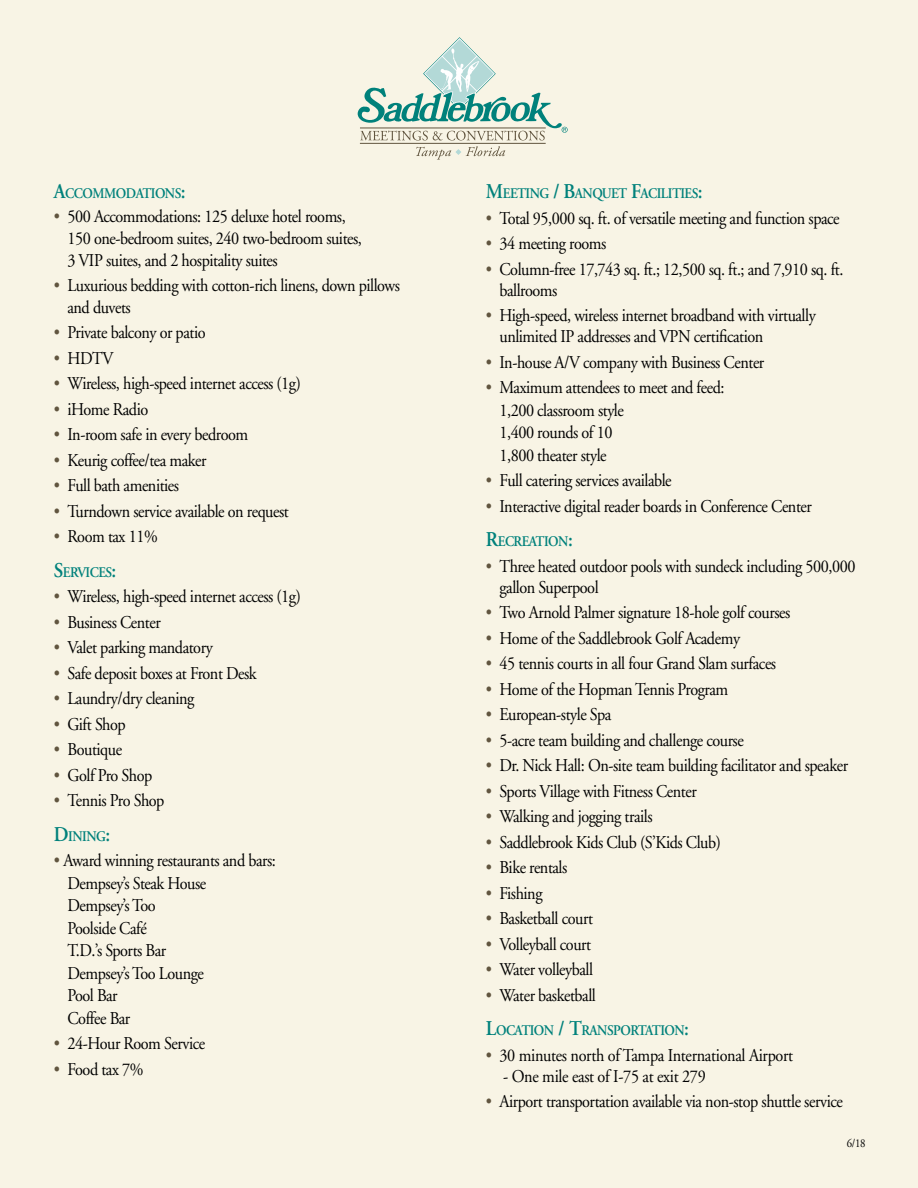
<style>
.page{position:relative;width:918px;height:1188px;background:#f8f4e5}
.page>*{position:absolute;margin:0;border:0;box-sizing:border-box;transform-origin:0 0}
.t1{font:18px/22.5px "Adobe Garamond";letter-spacing:-.03em;color:#000;scale:.9 1}
.t2{font:600 14.7px "Adobe Garamond";letter-spacing:-.04em;color:#00817b;scale:.9 1}
.t3{font:12px "Adobe Garamond";color:#000;scale:.9 1}
.s1{font-size:21px}
.s2{color:#61553f}
</style>
<div class="page">
<hr style="left:360px;top:143px;width:186px;height:1px;background:#61553f">
<svg style="left:358px;top:37px;width:210px;height:103px"></svg>
<svg style="left:416px;top:146px;width:89px;height:14px"></svg>
<p class="t2" style="left:54px;top:185px;width:148px"><span class="s1">A</span>CCOMMODATIONS<span class="s1">:</span></p>
<p class="t1" style="left:67px;top:206px;width:329px;line-height:21.8px;text-indent:-13px"><span class="s2">•</span> 500 Accommodations: 125 deluxe hotel rooms,<br>150 one-bedroom suites, 240 two-bedroom suites,<br>3 VIP suites, and 2 hospitality suites</p>
<p class="t1" style="left:67px;top:275px;width:371px;line-height:21.8px;text-indent:-13px"><span class="s2">•</span> Luxurious bedding with cotton-rich linens, down pillows and duvets</p>
<p class="t1" style="left:54px;top:322px;width:170px"><span class="s2">•</span> Private balcony or patio</p>
<p class="t1" style="left:54px;top:347px;width:68px"><span class="s2">•</span> HDTV</p>
<p class="t1" style="left:54px;top:373px;width:276px"><span class="s2">•</span> Wireless, high-speed internet access (1g)</p>
<p class="t1" style="left:54px;top:398px;width:106px"><span class="s2">•</span> iHome Radio</p>
<p class="t1" style="left:54px;top:424px;width:217px"><span class="s2">•</span> In-room safe in every bedroom</p>
<p class="t1" style="left:54px;top:449px;width:171px"><span class="s2">•</span> Keurig coffee/tea maker</p>
<p class="t1" style="left:54px;top:475px;width:141px"><span class="s2">•</span> Full bath amenities</p>
<p class="t1" style="left:54px;top:500px;width:262px"><span class="s2">•</span> Turndown service available on request</p>
<p class="t1" style="left:54px;top:526px;width:117px"><span class="s2">•</span> Room tax 11%</p>
<p class="t2" style="left:54px;top:564px;width:71px"><span class="s1">S</span>ERVICES<span class="s1">:</span></p>
<p class="t1" style="left:54px;top:586px;width:276px"><span class="s2">•</span> Wireless, high-speed internet access (1g)</p>
<p class="t1" style="left:54px;top:611px;width:120px"><span class="s2">•</span> Business Center</p>
<p class="t1" style="left:54px;top:637px;width:178px"><span class="s2">•</span> Valet parking mandatory</p>
<p class="t1" style="left:54px;top:662px;width:227px"><span class="s2">•</span> Safe deposit boxes at Front Desk</p>
<p class="t1" style="left:54px;top:688px;width:157px"><span class="s2">•</span> Laundry/dry cleaning</p>
<p class="t1" style="left:54px;top:713px;width:81px"><span class="s2">•</span> Gift Shop</p>
<p class="t1" style="left:54px;top:739px;width:77px"><span class="s2">•</span> Boutique</p>
<p class="t1" style="left:54px;top:764px;width:111px"><span class="s2">•</span> Golf Pro Shop</p>
<p class="t1" style="left:54px;top:790px;width:124px"><span class="s2">•</span> Tennis Pro Shop</p>
<p class="t2" style="left:54px;top:828px;width:64px"><span class="s1">D</span>INING<span class="s1">:</span></p>
<p class="t1" style="left:67px;top:850px;width:233px;text-indent:-13px"><span class="s2">•</span> Award winning restaurants and bars:<br>Dempsey’s Steak House<br>Dempsey’s Too<br>Poolside Café<br>T.D.’s Sports Bar<br>Dempsey’s Too Lounge<br>Pool Bar<br>Coffee Bar</p>
<p class="t1" style="left:54px;top:1033px;width:170px"><span class="s2">•</span> 24-Hour Room Service</p>
<p class="t1" style="left:54px;top:1058px;width:101px"><span class="s2">•</span> Food tax 7%</p>
<p class="t2" style="left:486px;top:185px;width:242px"><span class="s1">M</span>EETING <span class="s1">/ B</span>ANQUET <span class="s1">F</span>ACILITIES<span class="s1">:</span></p>
<p class="t1" style="left:486px;top:207px;width:394px"><span class="s2">•</span> Total 95,000 sq. ft. of versatile meeting and function space</p>
<p class="t1" style="left:486px;top:233px;width:135px"><span class="s2">•</span> 34 meeting rooms</p>
<p class="t1" style="left:499px;top:259px;width:384px;line-height:21px;text-indent:-13px"><span class="s2">•</span> Column-free 17,743 sq. ft.; 12,500 sq. ft.; and 7,910 sq. ft. ballrooms</p>
<p class="t1" style="left:499px;top:305px;width:353px;line-height:21px;text-indent:-13px"><span class="s2">•</span> High-speed, wireless internet broadband with virtually unlimited IP addresses and VPN certification</p>
<p class="t1" style="left:486px;top:351px;width:311px"><span class="s2">•</span> In-house A/V company with Business Center</p>
<p class="t1" style="left:499px;top:377px;width:252px;text-indent:-13px"><span class="s2">•</span> Maximum attendees to meet and feed:<br>1,200 classroom style<br>1,400 rounds of 10<br>1,800 theater style</p>
<p class="t1" style="left:486px;top:470px;width:208px"><span class="s2">•</span> Full catering services available</p>
<p class="t1" style="left:486px;top:495px;width:364px"><span class="s2">•</span> Interactive digital reader boards in Conference Center</p>
<p class="t2" style="left:486px;top:533px;width:98px"><span class="s1">R</span>ECREATION<span class="s1">:</span></p>
<p class="t1" style="left:499px;top:556px;width:397px;line-height:21px;text-indent:-13px"><span class="s2">•</span> Three heated outdoor pools with sundeck including 500,000 gallon Superpool</p>
<p class="t1" style="left:486px;top:602px;width:340px"><span class="s2">•</span> Two Arnold Palmer signature 18-hole golf courses</p>
<p class="t1" style="left:486px;top:627px;width:284px"><span class="s2">•</span> Home of the Saddlebrook Golf Academy</p>
<p class="t1" style="left:486px;top:653px;width:324px"><span class="s2">•</span> 45 tennis courts in all four Grand Slam surfaces</p>
<p class="t1" style="left:486px;top:678px;width:271px"><span class="s2">•</span> Home of the Hopman Tennis Program</p>
<p class="t1" style="left:486px;top:704px;width:141px"><span class="s2">•</span> European-style Spa</p>
<p class="t1" style="left:486px;top:729px;width:288px"><span class="s2">•</span> 5-acre team building and challenge course</p>
<p class="t1" style="left:486px;top:755px;width:404px"><span class="s2">•</span> Dr. Nick Hall: On-site team building facilitator and speaker</p>
<p class="t1" style="left:486px;top:780px;width:236px"><span class="s2">•</span> Sports Village with Fitness Center</p>
<p class="t1" style="left:486px;top:806px;width:187px"><span class="s2">•</span> Walking and jogging trails</p>
<p class="t1" style="left:486px;top:831px;width:263px"><span class="s2">•</span> Saddlebrook Kids Club (S’Kids Club)</p>
<p class="t1" style="left:486px;top:857px;width:92px"><span class="s2">•</span> Bike rentals</p>
<p class="t1" style="left:486px;top:882px;width:64px"><span class="s2">•</span> Fishing</p>
<p class="t1" style="left:486px;top:908px;width:120px"><span class="s2">•</span> Basketball court</p>
<p class="t1" style="left:486px;top:933px;width:118px"><span class="s2">•</span> Volleyball court</p>
<p class="t1" style="left:486px;top:959px;width:121px"><span class="s2">•</span> Water volleyball</p>
<p class="t1" style="left:486px;top:984px;width:124px"><span class="s2">•</span> Water basketball</p>
<p class="t2" style="left:486px;top:1022px;width:227px"><span class="s1">L</span>OCATION <span class="s1">/ T</span>RANSPORTATION<span class="s1">:</span></p>
<p class="t1" style="left:486px;top:1044px;width:343px"><span class="s2">•</span> 30 minutes north of Tampa International Airport</p>
<p class="t1" style="left:503px;top:1065px;width:227px">- One mile east of I-75 at exit 279</p>
<p class="t1" style="left:486px;top:1091px;width:398px"><span class="s2">•</span> Airport transportation available via non-stop shuttle service</p>
<p class="t3" style="left:847px;top:1136px;width:22px">6/18</p>
</div>
